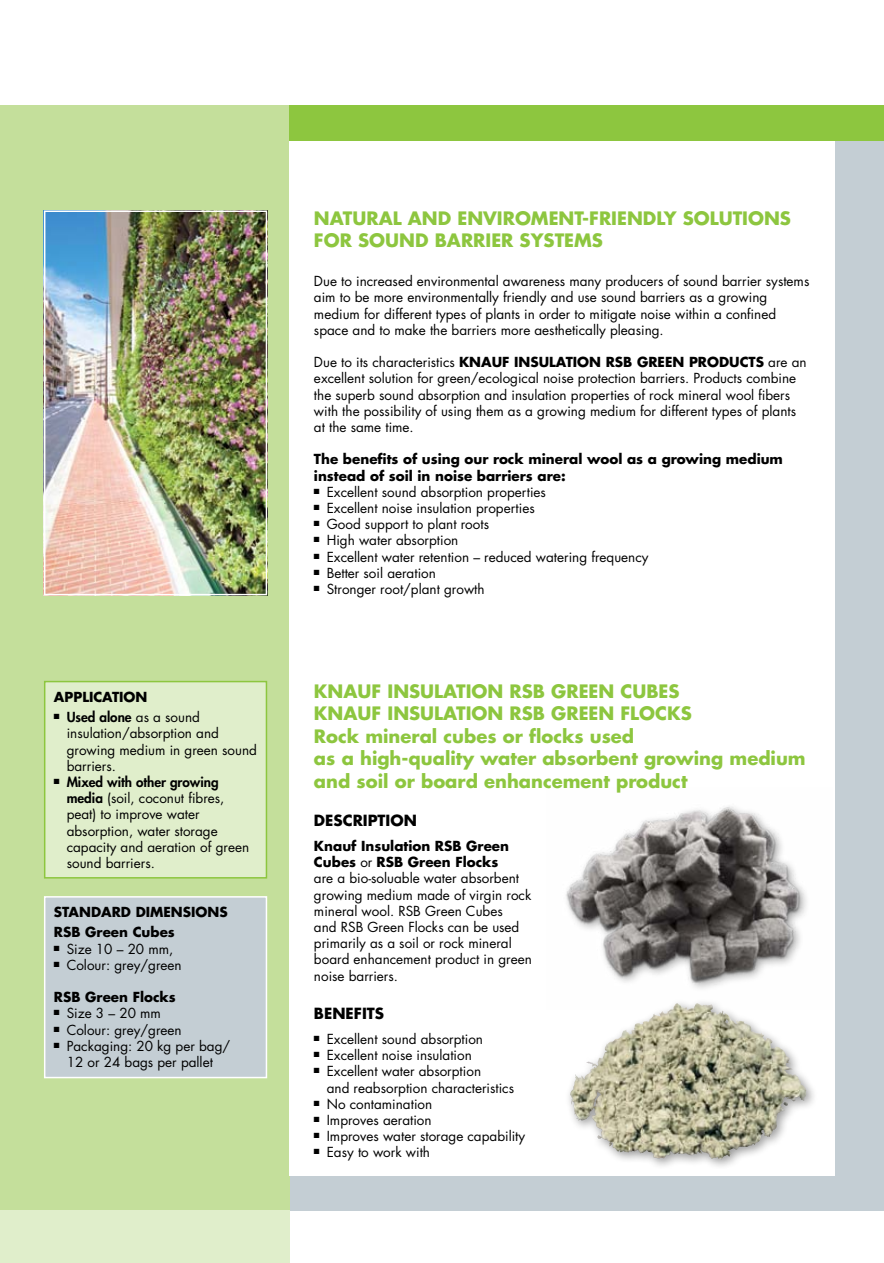
<style>
.page{position:relative;width:884px;height:1263px;background:#fff}
.page>*{position:absolute;margin:0;border:0;box-sizing:border-box;transform-origin:0 0}
.t1{font:700 18px/22.5px "SS Futura";color:#8dc63f}
.t2{font:700 15px "SS Futura";color:#000}
.t3{font:13.5px/16.2px "SS Futura";color:#000}
.t4{font:700 13.5px/16.2px "SS Futura";color:#000}
.s1{font-weight:800}
.s2{font-weight:700}
</style>
<div class="page">
<hr style="left:0;top:52px;width:884px;height:1px;background:#939598">
<hr style="left:0;top:1210px;width:884px;height:1px;background:#939598">
<hr style="left:66px;top:0;width:1px;height:1263px;background:#939598">
<hr style="left:140px;top:0;width:1px;height:1263px;background:#939598">
<hr style="left:215px;top:0;width:1px;height:1263px;background:#939598">
<hr style="left:289px;top:0;width:1px;height:1263px;background:#ec008c">
<hr style="left:363px;top:0;width:1px;height:1263px;background:#939598">
<hr style="left:438px;top:0;width:1px;height:1263px;background:#939598">
<hr style="left:512px;top:0;width:1px;height:1263px;background:#939598">
<hr style="left:587px;top:0;width:1px;height:1263px;background:#ec008c">
<hr style="left:661px;top:0;width:1px;height:1263px;background:#939598">
<hr style="left:735px;top:0;width:1px;height:1263px;background:#939598">
<hr style="left:810px;top:0;width:1px;height:1263px;background:#939598">
<div style="left:0;top:105px;width:884px;height:1105px;background:#c4ced4"></div>
<div style="left:0;top:105px;width:289px;height:1105px;background:#c4df9b"></div>
<div style="left:289px;top:105px;width:546px;height:1070px;background:#fff"></div>
<div style="left:289px;top:105px;width:595px;height:35px;background:#8dc63f"></div>
<div style="left:45px;top:681px;width:221px;height:197px;background:#e0eecb"></div>
<div style="left:44px;top:681px;width:223px;height:197px;border:2px solid #8dc63f"></div>
<div style="left:45px;top:897px;width:221px;height:180px;background:#c4ced4"></div>
<div style="left:44px;top:896px;width:223px;height:182px;border:2px solid #fff"></div>
<div style="left:564px;top:997px;width:254px;height:171px;background:#000;opacity:.4"></div>
<img style="left:607px;top:1009px;width:89px;height:35px">
<img style="left:564px;top:806px;width:254px;height:203px">
<div style="left:0;top:1210px;width:289px;height:53px;background:#e0eecb"></div>
<img style="left:47px;top:213px;width:217px;height:379px">
<div style="left:44px;top:210px;width:223px;height:385px;border:2px solid #fff"></div>
<p class="t4" style="left:54px;top:688px;width:20px">Application</p>
<p class="t3" style="left:67px;top:709px;width:192px;text-indent:-13px">■ <span class="s1">Used alone</span> as a sound insulation/absorption and growing medium in green sound barriers.</p>
<p class="t3" style="left:67px;top:774px;width:184px;text-indent:-13px">■ <span class="s1">Mixed with other growing media</span> (soil, coconut fibres, peat) to improve water absorption, water storage capacity and aeration of green sound barriers.</p>
<p class="t4" style="left:54px;top:903px;width:11px">Standard</p>
<p class="t4" style="left:136px;top:903px;width:11px">dimen</p>
<p class="t4" style="left:183px;top:903px;width:19px">sion</p>
<p class="t4" style="left:219px;top:903px;width:10px">s</p>
<p class="t4" style="left:54px;top:924px;width:122px">RSB Green Cubes</p>
<p class="t3" style="left:54px;top:940px;width:121px">■ Size 10 – 20 mm,</p>
<p class="t3" style="left:54px;top:956px;width:129px">■ Colour: grey/green</p>
<p class="t4" style="left:54px;top:989px;width:123px">RSB Green Flocks</p>
<p class="t3" style="left:54px;top:1005px;width:108px">■ Size 3 – 20 mm</p>
<p class="t3" style="left:54px;top:1021px;width:129px">■ Colour: grey/green</p>
<p class="t3" style="left:54px;top:1037px;width:178px;text-align:center">■ Packaging: 20 kg per bag/<br>12 or 24 bags per pallet</p>
<h1 class="t1" style="left:314px;top:206px;width:65px">Natural</h1>
<h1 class="t1" style="left:408px;top:206px;width:16px">and</h1>
<h1 class="t1" style="left:457px;top:206px;width:14px">enviroment</h1>
<h1 class="t1" style="left:582px;top:206px;width:29px">-friendl</h1>
<h1 class="t1" style="left:664px;top:206px;width:82px">y solution</h1>
<h1 class="t1" style="left:780px;top:206px;width:13px">s</h1>
<h1 class="t1" style="left:314px;top:229px;width:146px">for sound barrier</h1>
<h1 class="t1" style="left:520px;top:229px;width:49px">system</h1>
<h1 class="t1" style="left:592px;top:229px;width:13px">s</h1>
<p class="t3" style="left:314px;top:273px;width:497px">Due to increased environmental awareness many producers of sound barrier systems aim to be more environmentally friendly and use sound barriers as a growing medium for different types of plants in order to mitigate noise within a confined space and to make the barriers more aesthetically pleasing.</p>
<p class="t3" style="left:314px;top:354px;width:245px">Due to its characteristics <span class="s2">Knauf Insulation</span></p>
<p class="t4" style="left:606px;top:354px;width:53px">RSB Green</p>
<p class="t4" style="left:689px;top:354px;width:11px">prod</p>
<p class="t3" style="left:314px;top:354px;width:494px;text-indent:415px"><span class="s2">ucts</span> are an excellent solution for green/ecological noise protection barriers. Products combine the superb sound absorption and insulation properties of rock mineral wool fibers with the possibility of using them as a growing medium for different types of plants at the same time.</p>
<p class="t4" style="left:314px;top:451px;width:470px">The benefits of using our rock mineral wool as a growing medium instead of soil in noise barriers are:</p>
<p class="t3" style="left:314px;top:483px;width:233px">■ Excellent sound absorption properties</p>
<p class="t3" style="left:314px;top:500px;width:222px">■ Excellent noise insulation properties</p>
<p class="t3" style="left:314px;top:516px;width:177px">■ Good support to plant roots</p>
<p class="t3" style="left:314px;top:532px;width:146px">■ High water absorption</p>
<p class="t3" style="left:314px;top:548px;width:336px">■ Excellent water retention – reduced watering frequency</p>
<p class="t3" style="left:314px;top:564px;width:123px">■ Better soil aeration</p>
<p class="t3" style="left:314px;top:581px;width:172px">■ Stronger root/plant growth</p>
<h1 class="t1" style="left:314px;top:679px;width:493px">KNAUF INSU LATION RSB GREEN CUBES<br>KNAUF INSU LATION RSB GREEN FLOCKS<br>Rock mineral cubes or flocks used<br>as a high-quality water absorbent growing medium and soil or board enhancement product</h1>
<p class="t2" style="left:314px;top:810px;width:105px">DESCRIPTION</p>
<p class="t3" style="left:314px;top:838px;width:219px"><span class="s2">Knauf Insulation RSB Green<br>Cubes</span> or <span class="s2">RSB Green Flocks<br></span>are a bio-soluable water absorbent growing medium made of virgin rock mineral wool. RSB Green Cubes<br>and RSB Green Flocks can be used primarily as a soil or rock mineral board enhancement product in green noise barriers.</p>
<p class="t2" style="left:314px;top:1003px;width:71px">BENEFITS</p>
<p class="t3" style="left:314px;top:1031px;width:171px">■ Excellent sound absorption</p>
<p class="t3" style="left:314px;top:1047px;width:159px">■ Excellent noise insulation</p>
<p class="t3" style="left:327px;top:1063px;width:189px;text-indent:-13px">■ Excellent water absorption<br>and reabsorption characteristics</p>
<p class="t3" style="left:314px;top:1095px;width:120px">■ No contamination</p>
<p class="t3" style="left:314px;top:1112px;width:119px">■ Improves aeration</p>
<p class="t3" style="left:314px;top:1128px;width:213px">■ Improves water storage capability</p>
<p class="t3" style="left:314px;top:1144px;width:118px">■ Easy to work with</p>
</div>
